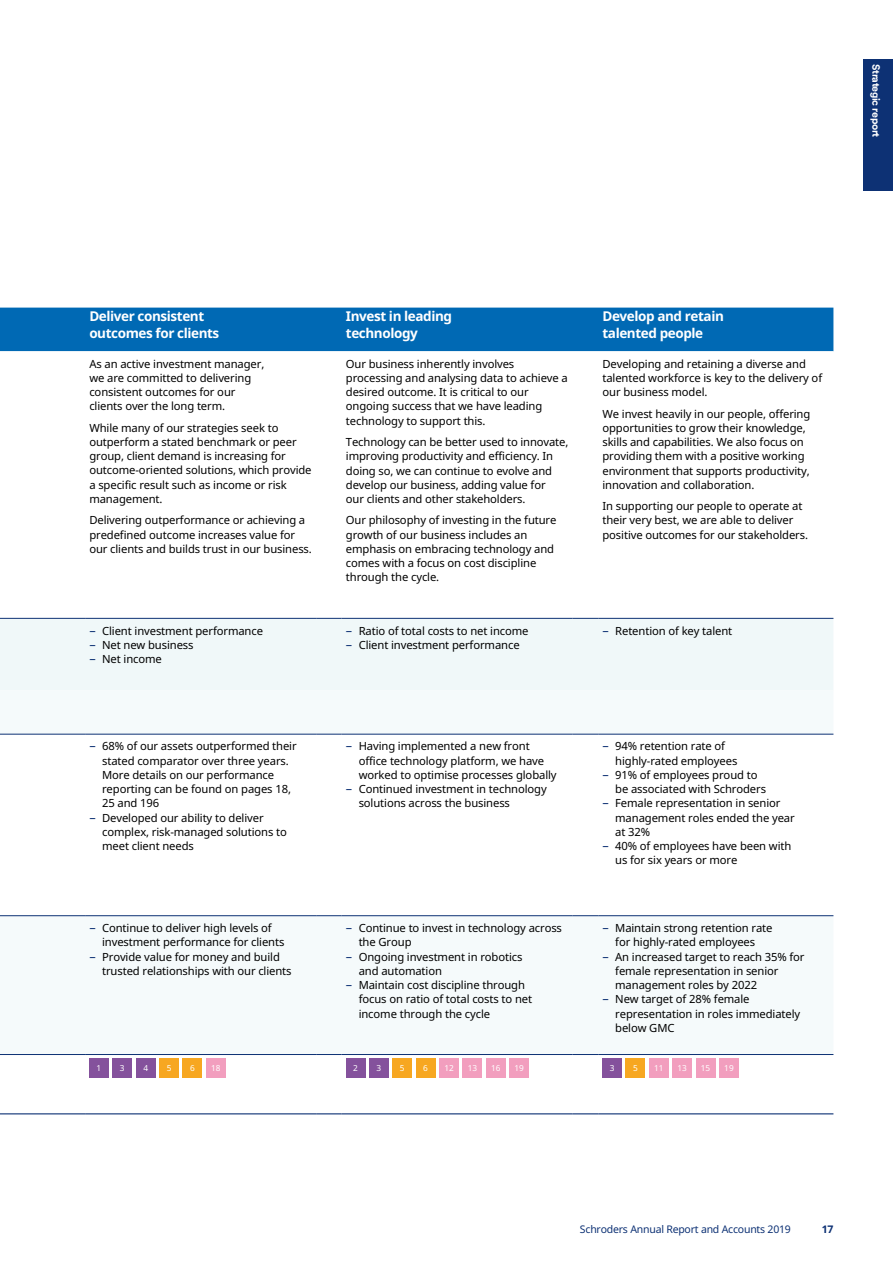
<style>
.page{position:relative;width:893px;height:1263px;background:#fff}
.page>*{position:absolute;margin:0;border:0;box-sizing:border-box;transform-origin:0 0}
.t1{font:700 13.5px/16.5px "Noto Sans";letter-spacing:-.03em;color:#fff}
.t2{font:11.25px/14.2px "Noto Sans";letter-spacing:-.01em;color:#000}
.t3{font:10.5px "Noto Sans";letter-spacing:-.02em;color:#0d3174}
.t4{font:700 10.5px "Schroders Circular TT";letter-spacing:-.03em;color:#fff}
.t5{font:700 10.5px "Noto Sans";color:#0d3174}
.t6{font:8.25px "Noto Sans";color:#fff}
.s1{font-size:12.75px;color:#0d3174}
</style>
<div class="page">
<div style="left:0;top:308px;width:833px;height:43px;background:#0069b4"></div>
<div style="left:0;top:619px;width:833px;height:71px;background:#f0f8f9"></div>
<svg style="left:0;top:733px;width:833px;height:184px"></svg>
<hr style="left:0;top:734px;width:85px;height:1px;background:#0d3174">
<hr style="left:85px;top:734px;width:231px;height:1px;background:#0d3174">
<svg style="left:316px;top:734px;width:26px;height:1px"></svg>
<hr style="left:342px;top:734px;width:231px;height:1px;background:#0d3174">
<svg style="left:573px;top:734px;width:25px;height:1px"></svg>
<hr style="left:598px;top:734px;width:235px;height:1px;background:#0d3174">
<hr style="left:0;top:915px;width:85px;height:1px;background:#0d3174">
<hr style="left:85px;top:915px;width:231px;height:1px;background:#0d3174">
<svg style="left:316px;top:915px;width:26px;height:1px"></svg>
<hr style="left:342px;top:915px;width:231px;height:1px;background:#0d3174">
<svg style="left:573px;top:915px;width:25px;height:1px"></svg>
<hr style="left:598px;top:915px;width:235px;height:1px;background:#0d3174">
<hr style="left:0;top:1054px;width:85px;height:1px;background:#0d3174">
<hr style="left:85px;top:1054px;width:231px;height:1px;background:#0d3174">
<svg style="left:316px;top:1054px;width:26px;height:1px"></svg>
<hr style="left:342px;top:1054px;width:231px;height:1px;background:#0d3174">
<svg style="left:573px;top:1054px;width:25px;height:1px"></svg>
<hr style="left:598px;top:1054px;width:235px;height:1px;background:#0d3174">
<hr style="left:0;top:618px;width:85px;height:1px;background:#0d3174">
<hr style="left:85px;top:618px;width:231px;height:1px;background:#0d3174">
<svg style="left:316px;top:618px;width:26px;height:1px"></svg>
<hr style="left:342px;top:618px;width:231px;height:1px;background:#0d3174">
<svg style="left:573px;top:618px;width:25px;height:1px"></svg>
<hr style="left:598px;top:618px;width:235px;height:1px;background:#0d3174">
<hr style="left:0;top:1113px;width:85px;height:1px;background:#0d3174">
<hr style="left:85px;top:1113px;width:231px;height:1px;background:#0d3174">
<svg style="left:316px;top:1113px;width:26px;height:1px"></svg>
<hr style="left:342px;top:1113px;width:231px;height:1px;background:#0d3174">
<svg style="left:573px;top:1113px;width:25px;height:1px"></svg>
<hr style="left:598px;top:1113px;width:235px;height:1px;background:#0d3174">
<div style="left:89px;top:1059px;width:20px;height:19px;background:#84519c"></div>
<div style="left:113px;top:1059px;width:19px;height:19px;background:#84519c"></div>
<div style="left:136px;top:1059px;width:19px;height:19px;background:#84519c"></div>
<div style="left:160px;top:1059px;width:19px;height:19px;background:#f7a721"></div>
<div style="left:183px;top:1059px;width:19px;height:19px;background:#f7a721"></div>
<div style="left:206px;top:1059px;width:19px;height:19px;background:#f29ebe"></div>
<div style="left:346px;top:1059px;width:19px;height:19px;background:#84519c"></div>
<div style="left:369px;top:1059px;width:19px;height:19px;background:#84519c"></div>
<div style="left:416px;top:1059px;width:19px;height:19px;background:#f7a721"></div>
<div style="left:393px;top:1059px;width:19px;height:19px;background:#f7a721"></div>
<div style="left:439px;top:1059px;width:20px;height:19px;background:#f29ebe"></div>
<div style="left:463px;top:1059px;width:19px;height:19px;background:#f29ebe"></div>
<div style="left:486px;top:1059px;width:19px;height:19px;background:#f29ebe"></div>
<div style="left:510px;top:1059px;width:19px;height:19px;background:#f29ebe"></div>
<div style="left:602px;top:1059px;width:20px;height:19px;background:#84519c"></div>
<div style="left:626px;top:1059px;width:19px;height:19px;background:#f7a721"></div>
<div style="left:649px;top:1059px;width:19px;height:19px;background:#f29ebe"></div>
<div style="left:673px;top:1059px;width:19px;height:19px;background:#f29ebe"></div>
<div style="left:696px;top:1059px;width:19px;height:19px;background:#f29ebe"></div>
<div style="left:719px;top:1059px;width:19px;height:19px;background:#f29ebe"></div>
<div style="left:863px;top:60px;width:30px;height:131px;background:#0d3174"></div>
<p class="t4" style="left:883px;top:64px;width:75px;rotate:90deg">Strategic report</p>
<p class="t1" style="left:89px;top:308px;width:131px">Deliver consistent outcomes for clients</p>
<p class="t1" style="left:346px;top:308px;width:108px">Invest in leading technology</p>
<p class="t1" style="left:602px;top:308px;width:123px">Develop and retain talented people</p>
<p class="t2" style="left:89px;top:356px;width:177px">As an active investment manager, we are committed to delivering consistent outcomes for our clients over the long term.</p>
<p class="t2" style="left:89px;top:420px;width:224px">While many of our strategies seek to outperform a stated benchmark or peer group, client demand is increasing for outcome-oriented solutions, which provide a specific result such as income or risk management.</p>
<p class="t2" style="left:89px;top:513px;width:224px">Delivering outperformance or achieving a predefined outcome increases value for our clients and builds trust in our business.</p>
<p class="t2" style="left:346px;top:356px;width:223px">Our business inherently involves processing and analysing data to achieve a desired outcome. It is critical to our ongoing success that we have leading technology to support this.</p>
<p class="t2" style="left:346px;top:434px;width:224px">Technology can be better used to innovate, improving productivity and efficiency. In doing so, we can continue to evolve and develop our business, adding value for<br>our clients and other stakeholders.</p>
<p class="t2" style="left:346px;top:513px;width:212px">Our philosophy of investing in the future growth of our business includes an emphasis on embracing technology and comes with a focus on cost discipline through the cycle.</p>
<p class="t2" style="left:602px;top:356px;width:221px">Developing and retaining a diverse and talented workforce is key to the delivery of our business model.</p>
<p class="t2" style="left:602px;top:406px;width:209px">We invest heavily in our people, offering opportunities to grow their knowledge, skills and capabilities. We also focus on providing them with a positive working environment that supports productivity, innovation and collaboration.</p>
<p class="t2" style="left:602px;top:499px;width:207px">In supporting our people to operate at their very best, we are able to deliver positive outcomes for our stakeholders.</p>
<p class="t2" style="left:89px;top:623px;width:175px"><span class="s1">–</span> Client investment performance</p>
<p class="t2" style="left:89px;top:637px;width:106px"><span class="s1">–</span> Net new business</p>
<p class="t2" style="left:89px;top:652px;width:74px"><span class="s1">–</span> Net income</p>
<p class="t2" style="left:102px;top:739px;width:196px;text-indent:-13px"><span class="s1">–</span> 68% of our assets outperformed their stated comparator over three years.<br>More details on our performance reporting can be found on pages 18,<br>25 and 196</p>
<p class="t2" style="left:102px;top:810px;width:186px;text-indent:-13px"><span class="s1">–</span> Developed our ability to deliver complex, risk-managed solutions to meet client needs</p>
<p class="t2" style="left:102px;top:920px;width:184px;text-indent:-13px"><span class="s1">–</span> Continue to deliver high levels of investment performance for clients</p>
<p class="t2" style="left:102px;top:949px;width:191px;text-indent:-13px"><span class="s1">–</span> Provide value for money and build trusted relationships with our clients</p>
<p class="t2" style="left:346px;top:623px;width:184px"><span class="s1">–</span> Ratio of total costs to net income</p>
<p class="t2" style="left:346px;top:637px;width:175px"><span class="s1">–</span> Client investment performance</p>
<p class="t2" style="left:359px;top:739px;width:199px;text-indent:-13px"><span class="s1">–</span> Having implemented a new front office technology platform, we have worked to optimise processes globally</p>
<p class="t2" style="left:359px;top:782px;width:190px;text-indent:-13px"><span class="s1">–</span> Continued investment in technology solutions across the business</p>
<p class="t2" style="left:359px;top:920px;width:205px;text-indent:-13px"><span class="s1">–</span> Continue to invest in technology across the Group</p>
<p class="t2" style="left:359px;top:949px;width:165px;text-indent:-13px"><span class="s1">–</span> Ongoing investment in robotics and automation</p>
<p class="t2" style="left:359px;top:977px;width:175px;text-indent:-13px"><span class="s1">–</span> Maintain cost discipline through focus on ratio of total costs to net income through the cycle</p>
<p class="t2" style="left:602px;top:623px;width:131px"><span class="s1">–</span> Retention of key talent</p>
<p class="t2" style="left:615px;top:739px;width:124px;text-indent:-13px"><span class="s1">–</span> 94% retention rate of highly-rated employees</p>
<p class="t2" style="left:615px;top:767px;width:152px;text-indent:-13px"><span class="s1">–</span> 91% of employees proud to be associated with Schroders</p>
<p class="t2" style="left:615px;top:796px;width:181px;text-indent:-13px"><span class="s1">–</span> Female representation in senior management roles ended the year at 32%</p>
<p class="t2" style="left:615px;top:839px;width:178px;text-indent:-13px"><span class="s1">–</span> 40% of employees have been with us for six years or more</p>
<p class="t2" style="left:602px;top:920px;width:172px;text-align:center"><span class="s1">–</span> Maintain strong retention rate for highly-rated employees</p>
<p class="t2" style="left:615px;top:949px;width:191px;text-indent:-13px"><span class="s1">–</span> An increased target to reach 35% for female representation in senior management roles by 2022</p>
<p class="t2" style="left:615px;top:992px;width:187px;text-indent:-13px"><span class="s1">–</span> New target of 28% female representation in roles immediately below GMC</p>
<p class="t6" style="left:97px;top:1062px;width:6px">1</p>
<p class="t6" style="left:120px;top:1062px;width:6px">3</p>
<p class="t6" style="left:143px;top:1062px;width:6px">4</p>
<p class="t6" style="left:167px;top:1062px;width:6px">5</p>
<p class="t6" style="left:190px;top:1062px;width:6px">6</p>
<p class="t6" style="left:211px;top:1062px;width:11px">18</p>
<p class="t6" style="left:353px;top:1062px;width:6px">2</p>
<p class="t6" style="left:376px;top:1062px;width:6px">3<sup>2</sup></p>
<p class="t6" style="left:400px;top:1062px;width:6px">5<sup>3</sup></p>
<p class="t6" style="left:423px;top:1062px;width:6px">6</p>
<p class="t6" style="left:444px;top:1062px;width:11px">12</p>
<p class="t6" style="left:468px;top:1062px;width:11px">13</p>
<p class="t6" style="left:491px;top:1062px;width:11px">16</p>
<p class="t6" style="left:514px;top:1062px;width:11px">19</p>
<p class="t6" style="left:610px;top:1062px;width:6px">3</p>
<p class="t6" style="left:633px;top:1062px;width:6px">5</p>
<p class="t6" style="left:654px;top:1062px;width:11px">11</p>
<p class="t6" style="left:677px;top:1062px;width:11px">13</p>
<p class="t6" style="left:701px;top:1062px;width:11px">15</p>
<p class="t6" style="left:724px;top:1062px;width:11px">19</p>
<p class="t3" style="left:580px;top:1222px;width:212px">Schroders Annual Report and Accounts 2019</p>
<p class="t5" style="left:822px;top:1222px;width:13px">17</p>
</div>
